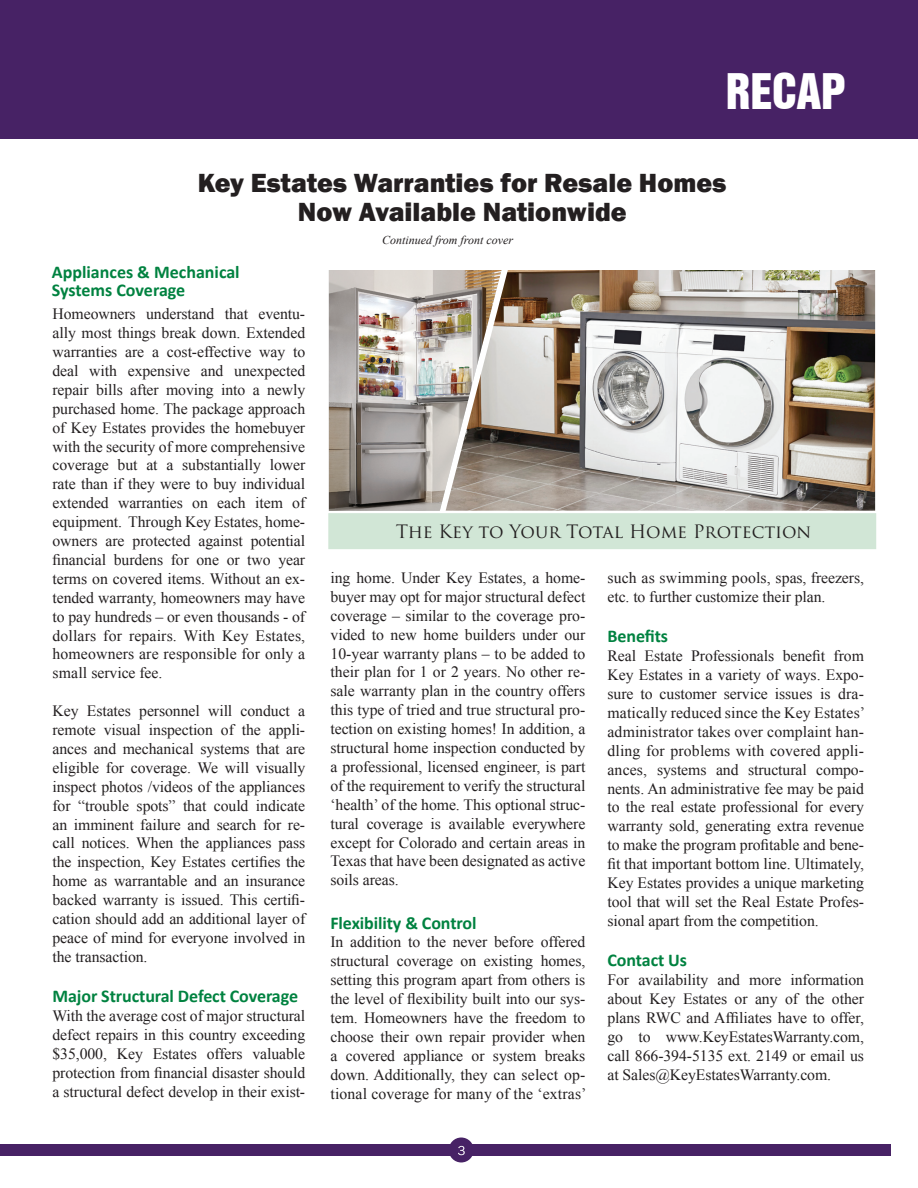
<style>
.page{position:relative;width:918px;height:1188px;background:#fff}
.page>*{position:absolute;margin:0;border:0;box-sizing:border-box;transform-origin:0 0}
.t1{font:45px "Swiss 921 BT Regular A";color:#fff}
.t2{font:800 27px "Franklin Gothic";color:#231f20}
.t3{font:700 18px/18px "Calibri";letter-spacing:-.005em;color:#008240}
.t4{font:18px "Trajan Pro";letter-spacing:-.01em;color:#231f20}
.t5{font:15.75px/18.9px "Times New Roman";letter-spacing:-.005em;color:#231f20;text-align:justify}
.t6{font:italic 12px "Times New Roman";color:#231f20}
</style>
<div class="page">
<div style="left:0;top:1144px;width:891px;height:12px;background:#472265"></div>
<div style="left:449px;top:1138px;width:25px;height:24px;background:#472265;border-radius:50%"></div>
<div style="left:0;top:0;width:918px;height:139px;background:#472265"></div>
<div style="left:328px;top:513px;width:548px;height:36px;background:#d1e6d6"></div>
<svg style="left:458px;top:1146px;width:7px;height:9px"></svg>
<img style="left:329px;top:270px;width:117px;height:241px">
<img style="left:446px;top:270px;width:429px;height:241px">
<h1 class="t1" style="left:726px;top:62px;width:121px">RECAP</h1>
<p class="t2" style="left:198px;top:166px;width:530px">Key Estates Warranties for Resale Homes</p>
<p class="t2" style="left:298px;top:194px;width:331px">Now Available Nationwide</p>
<p class="t3" style="left:52px;top:262px;width:189px">Appliances &amp; Mechanical<br>Systems Coverage</p>
<p class="t5" style="left:52px;top:304px;width:254px">Homeowners understand that eventu&shy;ally most things break down. Extended warranties are a cost-effective way to deal with expensive and unexpected repair bills after moving into a newly purchased home. The package approach of Key Estates provides the homebuyer with the security of more comprehensive coverage but at a substantially lower rate than if they were to buy individual extended warranties on each item of equipment. Through Key Estates, home&shy;owners are protected against potential financial burdens for one or two year terms on covered items. Without an ex&shy;tended warranty, homeowners may have to pay hundreds – or even thousands - of dollars for repairs. With Key Estates, homeowners are responsible for only a small service fee.</p>
<p class="t5" style="left:52px;top:701px;width:254px">Key Estates personnel will conduct a remote visual inspection of the appli&shy;ances and mechanical systems that are eligible for coverage. We will visually inspect photos /videos of the appliances for “trouble spots” that could indicate an imminent failure and search for re&shy;call notices. When the appliances pass the inspection, Key Estates certifies the home as warrantable and an insurance backed warranty is issued. This certifi&shy;cation should add an additional layer of peace of mind for everyone involved in the transaction.</p>
<p class="t3" style="left:52px;top:986px;width:247px">Major Structural Defect Coverage</p>
<p class="t5" style="left:52px;top:1006px;width:254px">With the average cost of major structural defect repairs in this country exceeding $35,000, Key Estates offers valuable protection from financial disaster should a structural defect develop in their exist-</p>
<p class="t6" style="left:382px;top:232px;width:132px">Continued from front cover</p>
<p class="t4" style="left:396px;top:520px;width:417px">The Key to Your Total Home Protection</p>
<p class="t5" style="left:330px;top:568px;width:256px">ing home. Under Key Estates, a home&shy;buyer may opt for major structural defect coverage – similar to the coverage pro&shy;vided to new home builders under our 10-year warranty plans – to be added to their plan for 1 or 2 years. No other re&shy;sale warranty plan in the country offers this type of tried and true structural pro&shy;tection on existing homes! In addition, a structural home inspection conducted by a professional, licensed engineer, is part of the requirement to verify the structural ‘health’ of the home. This optional struc&shy;tural coverage is available everywhere except for Colorado and certain areas in Texas that have been designated as active soils areas.</p>
<p class="t3" style="left:330px;top:913px;width:148px">Flexibility &amp; Control</p>
<p class="t5" style="left:330px;top:932px;width:258px">In addition to the never before offered structural coverage on existing homes, setting this program apart from others is the level of flexibility built into our sys&shy;tem. Homeowners have the freedom to choose their own repair provider when a covered appliance or system breaks down. Additionally, they can select op&shy;tional coverage for many of the ‘extras’</p>
<p class="t5" style="left:608px;top:568px;width:258px">such as swimming pools, spas, freezers, etc. to further customize their plan.</p>
<p class="t3" style="left:608px;top:627px;width:62px">Benefits</p>
<p class="t5" style="left:608px;top:646px;width:259px">Real Estate Professionals benefit from Key Estates in a variety of ways. Expo&shy;sure to customer service issues is dra&shy;matically reduced since the Key Estates’ administrator takes over complaint han&shy;dling for problems with covered appli&shy;ances, systems and structural compo&shy;nents. An administrative fee may be paid to the real estate professional for every warranty sold, generating extra revenue to make the program profitable and bene&shy;fit that important bottom line. Ultimately, Key Estates provides a unique marketing tool that will set the Real Estate Profes&shy;sional apart from the competition.</p>
<p class="t3" style="left:608px;top:951px;width:81px">Contact Us</p>
<p class="t5" style="left:608px;top:970px;width:258px">For availability and more information about Key Estates or any of the other plans RWC and Affiliates have to offer, go to www.KeyEstatesWarranty.com, call 866-394-5135 ext. 2149 or email us at Sales@KeyEstatesWarranty.com.</p>
</div>
